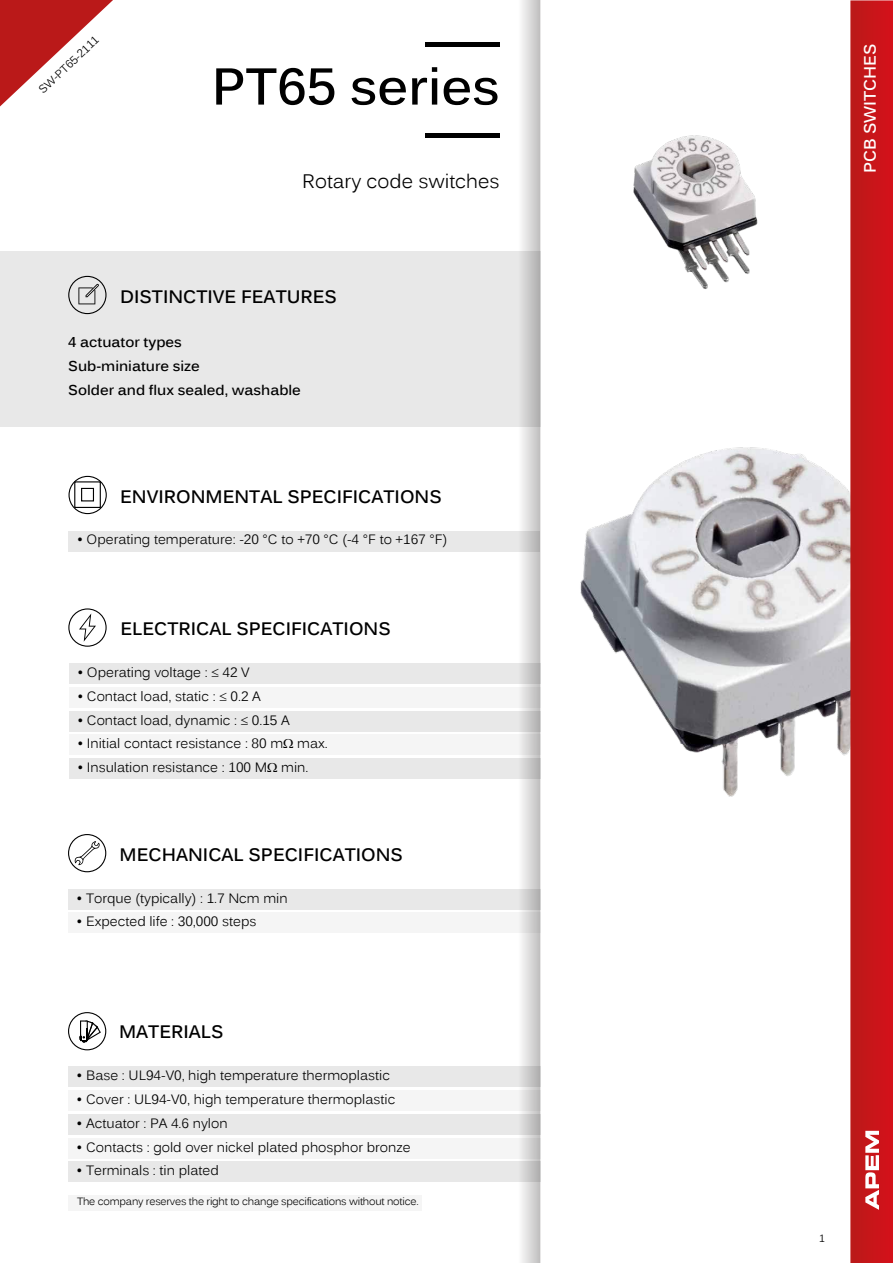
<style>
.page{position:relative;width:893px;height:1263px;background:#fff}
.page>*{position:absolute;margin:0;border:0;box-sizing:border-box;transform-origin:0 0}
.t1{font:700 51px "Kalinga";color:#000}
.t2{font:19.5px "Kalinga";color:#000}
.t3{font:700 18px "Kalinga";color:#000}
.t4{font:700 16.5px "Kalinga";color:#fff}
.t5{font:700 14.25px/24px "Kalinga";color:#000}
.t6{font:13.5px "Kalinga";color:#000}
.t7{font:11.25px "Kalinga";color:#000}
.t8{font:10.5px "Kalinga";letter-spacing:-.02em;color:#000}
</style>
<div class="page">
<div style="left:68px;top:889px;width:472px;height:20px;background:#e8e8e8"></div>
<div style="left:68px;top:913px;width:472px;height:20px;background:#f5f5f5"></div>
<svg style="left:68px;top:834px;width:38px;height:38px"></svg>
<div style="left:68px;top:1067px;width:472px;height:20px;background:#e8e8e8"></div>
<div style="left:68px;top:1090px;width:472px;height:20px;background:#f5f5f5"></div>
<div style="left:68px;top:1114px;width:472px;height:20px;background:#e8e8e8"></div>
<div style="left:68px;top:1138px;width:472px;height:20px;background:#f5f5f5"></div>
<div style="left:68px;top:1162px;width:472px;height:20px;background:#e8e8e8"></div>
<svg style="left:68px;top:1012px;width:38px;height:38px"></svg>
<div style="left:69px;top:664px;width:471px;height:20px;background:#e8e8e8"></div>
<div style="left:69px;top:687px;width:471px;height:20px;background:#f5f5f5"></div>
<div style="left:69px;top:711px;width:471px;height:20px;background:#e8e8e8"></div>
<div style="left:69px;top:735px;width:471px;height:20px;background:#f5f5f5"></div>
<div style="left:69px;top:759px;width:471px;height:20px;background:#e8e8e8"></div>
<svg style="left:68px;top:608px;width:39px;height:39px"></svg>
<div style="left:0;top:251px;width:540px;height:175px;background:#e8e8e8"></div>
<svg style="left:68px;top:276px;width:39px;height:38px"></svg>
<div style="left:69px;top:531px;width:471px;height:20px;background:#e8e8e8"></div>
<svg style="left:69px;top:476px;width:38px;height:38px"></svg>
<div style="left:74px;top:481px;width:27px;height:27px;border:1px solid #000"></div>
<div style="left:81px;top:488px;width:13px;height:13px;border:1px solid #000"></div>
<hr style="left:426px;top:134px;width:74px;height:4px;background:#000">
<hr style="left:426px;top:43px;width:74px;height:4px;background:#000">
<div style="left:69px;top:1195px;width:353px;height:15px;background:#f5f5f5"></div>
<img style="left:633px;top:135px;width:125px;height:154px">
<img style="left:580px;top:447px;width:270px;height:350px">
<svg style="left:0;top:0;width:113px;height:106px"></svg>
<img style="left:850px;top:0;width:43px;height:1263px">
<svg style="left:865px;top:1131px;width:14px;height:79px"></svg>
<p class="t7" style="left:38px;top:89px;width:79px;rotate:-44deg">SW-PT65-2111</p>
<h1 class="t1" style="left:212px;top:67px;width:289px">PT65 series</h1>
<h2 class="t2" style="left:302px;top:174px;width:199px">Rotary code switches</h2>
<h3 class="t3" style="left:120px;top:289px;width:218px">DISTINCTIVE FEATURES</h3>
<p class="t5" style="left:68px;top:331px;width:234px">4 actuator types<br>Sub-miniature size<br>Solder and flux sealed, washable</p>
<h3 class="t3" style="left:120px;top:490px;width:323px">ENVIRONMENTAL SPECIFICATIONS</h3>
<p class="t6" style="left:77px;top:535px;width:372px">• Operating temperature: -20 °C to +70 °C (-4 °F to +167 °F)</p>
<h3 class="t3" style="left:120px;top:622px;width:272px">ELECTRICAL SPECIFICATIONS</h3>
<p class="t6" style="left:77px;top:667px;width:174px">• Operating voltage : ≤ 42 V</p>
<p class="t6" style="left:77px;top:691px;width:185px">• Contact load, static : ≤ 0.2 A</p>
<p class="t6" style="left:77px;top:715px;width:214px">• Contact load, dynamic : ≤ 0.15 A</p>
<p class="t6" style="left:77px;top:738px;width:252px">• Initial contact resistance : 80 m max.</p>
<p class="t6" style="left:77px;top:762px;width:233px">• Insulation resistance : 100 M min.</p>
<h3 class="t3" style="left:120px;top:848px;width:285px">MECHANICAL SPECIFICATIONS</h3>
<p class="t6" style="left:77px;top:893px;width:213px">• Torque (typically) : 1.7 Ncm min</p>
<p class="t6" style="left:77px;top:916px;width:181px">• Expected life : 30,000 steps</p>
<h3 class="t3" style="left:119px;top:1025px;width:106px">MATERIALS</h3>
<p class="t6" style="left:77px;top:1070px;width:315px">• Base : UL94-V0, high temperature thermoplastic</p>
<p class="t6" style="left:77px;top:1094px;width:320px">• Cover : UL94-V0, high temperature thermoplastic</p>
<p class="t6" style="left:77px;top:1118px;width:153px">• Actuator : PA 4.6 nylon</p>
<p class="t6" style="left:77px;top:1142px;width:336px">• Contacts : gold over nickel plated phosphor bronze</p>
<p class="t6" style="left:77px;top:1165px;width:144px">• Terminals : tin plated</p>
<p class="t8" style="left:77px;top:1198px;width:343px">The company reserves the right to change specifications without notice.</p>
<p class="t4" style="left:860px;top:173px;width:131px;rotate:-90deg">PCB SWITCHES</p>
<p class="t4" style="left:860px;top:194px;width:57px;rotate:-90deg">PANEL</p>
<p class="t8" style="left:819px;top:1234px;width:7px">1</p>
</div>
